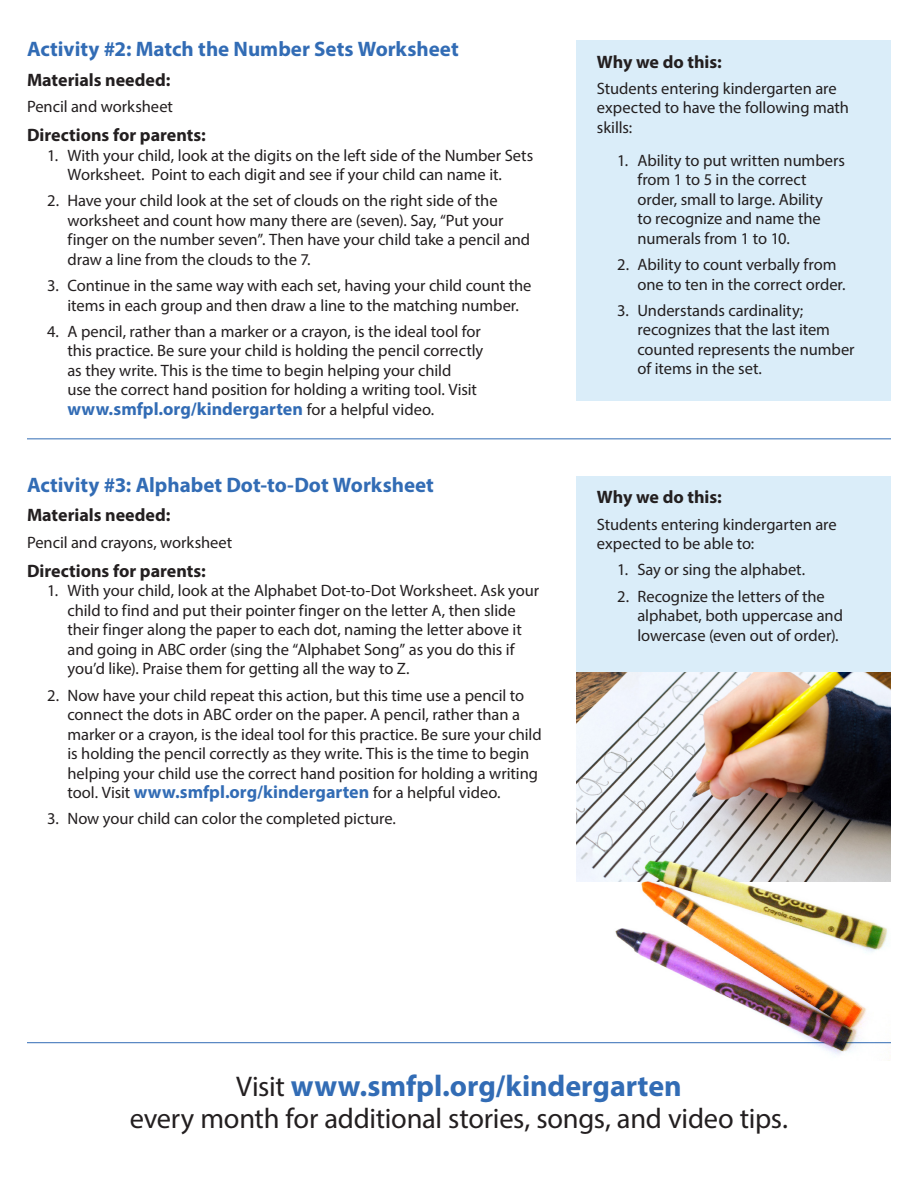
<style>
.page{position:relative;width:918px;height:1188px;background:#fff}
.page>*{position:absolute;margin:0;border:0;box-sizing:border-box;transform-origin:0 0}
.body{font:700 30px "Myriad Pro";letter-spacing:-.005em;color:#326cb5}
.body-2{font:28.5px "Myriad Pro";letter-spacing:-.01em;color:#231f20}
.Subhead{font:700 21px "Myriad Pro";color:#326cb5}
.Subhead_2{font:700 18px "Myriad Pro";color:#231f20}
.body_with_numbers{font:700 18px "Myriad Pro";color:#326cb5}
.body_with_numbers-2{font:16.5px/19.5px "Myriad Pro";letter-spacing:-.005em;color:#231f20}
.body-3{font:16.5px/19.5px "Myriad Pro";color:#231f20}
.s1{font-weight:400;font-size:16.5px;color:#231f20}
.s2{font-weight:700;font-size:18px;color:#326cb5}
.s3{font-weight:400;font-size:28.5px;color:#231f20}
</style>
<div class="page">
<img style="left:577px;top:672px;width:314px;height:209px">
<div style="left:577px;top:40px;width:314px;height:361px;background:#daedf9"></div>
<hr style="left:27px;top:1042px;width:864px;height:1px;background:#326cb5">
<hr style="left:27px;top:438px;width:864px;height:1px;background:#326cb5">
<div style="left:577px;top:476px;width:314px;height:196px;background:#daedf9"></div>
<img style="left:588px;top:830px;width:303px;height:231px">
<img style="left:615px;top:860px;width:266px;height:191px">
<p class="Subhead" style="left:27px;top:35px;width:433px">Activity #2: Match the Number Sets Worksheet</p>
<p class="Subhead_2" style="left:27px;top:68px;width:145px">Materials needed:</p>
<p class="body-3" style="left:27px;top:96px;width:148px">Pencil and worksheet</p>
<p class="Subhead_2" style="left:27px;top:123px;width:180px">Directions for parents:</p>
<p class="body_with_numbers-2" style="left:68px;top:145px;width:467px;text-indent:-20px">1. With your child, look at the digits on the left side of the Number Sets<br>Worksheet. Point to each digit and see if your child can name it.</p>
<p class="body_with_numbers-2" style="left:68px;top:191px;width:464px;text-indent:-20px">2. Have your child look at the set of clouds on the right side of the worksheet and count how many there are (seven). Say, “Put your finger on the number seven”. Then have your child take a pencil and draw a line from the clouds to the 7.</p>
<p class="body_with_numbers-2" style="left:47px;top:275px;width:486px;text-align:center">3. Continue in the same way with each set, having your child count the items in each group and then draw a line to the matching number.</p>
<p class="body_with_numbers-2" style="left:68px;top:321px;width:417px;text-indent:-20px">4. A pencil, rather than a marker or a crayon, is the ideal tool for this practice. Be sure your child is holding the pencil correctly as they write. This is the time to begin helping your child<br>use the correct hand position for holding a writing tool. Visit</p>
<p class="body_with_numbers" style="left:68px;top:397px;width:368px">www.smfpl.org/kindergarten <span class="s1">for a helpful video.</span></p>
<p class="Subhead" style="left:27px;top:471px;width:409px">Activity #3: Alphabet Dot-to-Dot Worksheet</p>
<p class="Subhead_2" style="left:27px;top:504px;width:145px">Materials needed:</p>
<p class="body-3" style="left:27px;top:532px;width:207px">Pencil and crayons, worksheet</p>
<p class="Subhead_2" style="left:27px;top:559px;width:180px">Directions for parents:</p>
<p class="body_with_numbers-2" style="left:68px;top:581px;width:473px;text-indent:-20px">1. With your child, look at the Alphabet Dot-to-Dot Worksheet. Ask your child to find and put their pointer finger on the letter A, then slide their finger along the paper to each dot, naming the letter above it and going in ABC order (sing the “Alphabet Song” as you do this if you’d like). Praise them for getting all the way to Z.</p>
<p class="body_with_numbers-2" style="left:68px;top:685px;width:476px;text-indent:-20px">2. Now have your child repeat this action, but this time use a pencil to connect the dots in ABC order on the paper. A pencil, rather than a marker or a crayon, is the ideal tool for this practice. Be sure your child is holding the pencil correctly as they write. This is the time to begin helping your child use the correct hand position for holding a writing tool. Visit <span class="s2">www.smfpl.org/kindergarten</span> for a helpful video.</p>
<p class="body_with_numbers-2" style="left:47px;top:809px;width:350px">3. Now your child can color the completed picture.</p>
<p class="Subhead_2" style="left:597px;top:50px;width:126px">Why we do this:</p>
<p class="body-3" style="left:597px;top:78px;width:254px">Students entering kindergarten are expected to have the following math skills:</p>
<p class="body_with_numbers-2" style="left:637px;top:150px;width:209px;text-indent:-20px">1. Ability to put written numbers from 1 to 5 in the correct order, small to large. Ability<br>to recognize and name the numerals from 1 to 10.</p>
<p class="body_with_numbers-2" style="left:637px;top:254px;width:210px;text-indent:-20px">2. Ability to count verbally from one to ten in the correct order.</p>
<p class="body_with_numbers-2" style="left:637px;top:300px;width:219px;text-indent:-20px">3. Understands cardinality; recognizes that the last item counted represents the number of items in the set.</p>
<p class="Subhead_2" style="left:597px;top:486px;width:126px">Why we do this:</p>
<p class="body-3" style="left:597px;top:514px;width:241px">Students entering kindergarten are expected to be able to:</p>
<p class="body_with_numbers-2" style="left:617px;top:560px;width:189px">1. Say or sing the alphabet.</p>
<p class="body_with_numbers-2" style="left:637px;top:586px;width:207px;text-indent:-20px">2. Recognize the letters of the alphabet, both uppercase and lowercase (even out of order).</p>
<p class="body" style="left:236px;top:1066px;width:447px"><span class="s3">Visit</span> www.smfpl.org/kindergarten</p>
<p class="body-2" style="left:130px;top:1101px;width:660px">every month for additional stories, songs, and video tips.</p>
</div>
